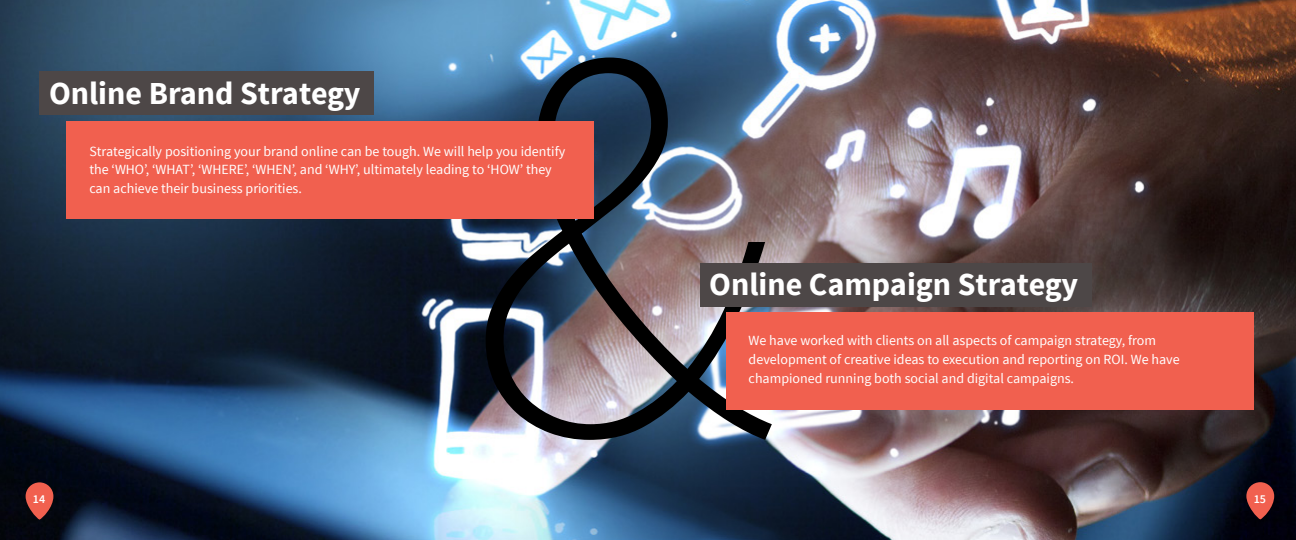
<style>
.page{position:relative;width:1296px;height:540px;background:#fff}
.page>*{position:absolute;margin:0;border:0;box-sizing:border-box;transform-origin:0 0}
.t1{font:700 32px "Source Sans Pro";color:#fff}
.t2{font:14px/18.8px "Source Sans Pro";color:#fff}
.t3{font:600 12px "Source Sans Pro";color:#fff}
</style>
<div class="page">
<img style="left:0;top:0;width:1296px;height:540px">
<img style="left:486px;top:58px;width:286px;height:382px">
<svg style="left:26px;top:482px;width:27px;height:38px"></svg>
<svg style="left:1246px;top:482px;width:28px;height:37px"></svg>
<div style="left:40px;top:71px;width:334px;height:44px;background:#4d4747"></div>
<div style="left:700px;top:263px;width:392px;height:43px;background:#4d4747"></div>
<div style="left:66px;top:121px;width:528px;height:97px;background:#f1604f"></div>
<div style="left:726px;top:312px;width:528px;height:98px;background:#f1604f"></div>
<h1 class="t1" style="left:49px;top:72px;width:313px">Online Brand Strategy</h1>
<p class="t2" style="left:89px;top:142px;width:477px">Strategically positioning your brand online can be tough. We will help you identify the ‘WHO’, ‘WHAT’, ‘WHERE’, ‘WHEN’, and ‘WHY’, ultimately leading to ‘HOW’ they can achieve their business priorities.</p>
<h1 class="t1" style="left:709px;top:264px;width:371px">Online Campaign Strategy</h1>
<p class="t2" style="left:749px;top:331px;width:433px">We have worked with clients on all aspects of campaign strategy, from development of creative ideas to execution and reporting on ROI. We have championed running both social and digital campaigns.</p>
<p class="t3" style="left:33px;top:491px;width:14px">14</p>
<p class="t3" style="left:1254px;top:491px;width:14px">15</p>
</div>
